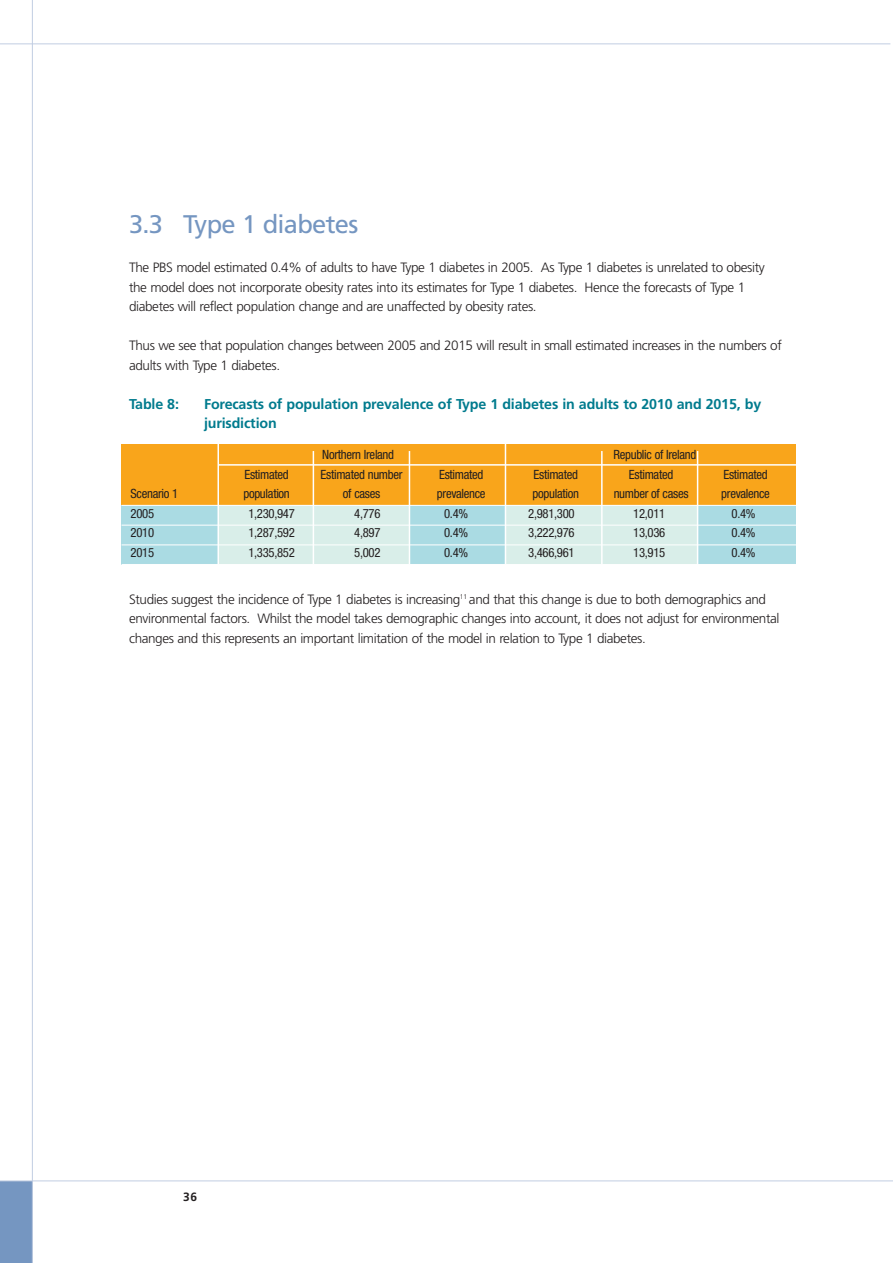
<style>
.page{position:relative;width:893px;height:1263px;background:#fff}
.page>*{position:absolute;margin:0;border:0;box-sizing:border-box;transform-origin:0 0}
.t1{font:25.5px "Frutiger";letter-spacing:-.03em;color:#7596c1}
.t2{font:700 14.25px/19.5px "Frutiger";letter-spacing:-.01em;color:#007b8e}
.t3{font:300 13.5px/19.5px "Frutiger";letter-spacing:-.03em;color:#231f20}
.t4{font:condensed 12.75px "Helvetica Neue";letter-spacing:-.025em;color:#231f20}
.t5{font:700 12px "Frutiger";color:#231f20}
</style>
<div class="page">
<div style="left:0;top:1181px;width:33px;height:82px;background:#7596c1"></div>
<hr style="left:32px;top:0;width:1px;height:1263px;background:#c1cde2">
<hr style="left:0;top:1180px;width:893px;height:1px;background:#c1cde2">
<hr style="left:0;top:43px;width:890px;height:1px;background:#c1cde2">
<div style="left:122px;top:459px;width:674px;height:105px;background:#aadbe3"></div>
<div style="left:122px;top:485px;width:287px;height:79px;background:#d9eee9"></div>
<div style="left:122px;top:485px;width:96px;height:79px;background:#aadbe3"></div>
<div style="left:506px;top:485px;width:192px;height:79px;background:#d9eee9"></div>
<div style="left:122px;top:444px;width:674px;height:60px;background:#f9a51b"></div>
<hr style="left:219px;top:464px;width:577px;height:2px;background:#fff">
<hr style="left:122px;top:505px;width:674px;height:1px;background:#fff">
<hr style="left:122px;top:525px;width:674px;height:1px;background:#fff">
<hr style="left:122px;top:544px;width:674px;height:1px;background:#fff">
<hr style="left:601px;top:451px;width:2px;height:113px;background:#fff">
<hr style="left:697px;top:451px;width:1px;height:113px;background:#fff">
<hr style="left:217px;top:442px;width:2px;height:122px;background:#fff">
<hr style="left:505px;top:442px;width:1px;height:122px;background:#fff">
<hr style="left:409px;top:451px;width:1px;height:113px;background:#fff">
<hr style="left:313px;top:451px;width:1px;height:113px;background:#fff">
<h1 class="t1" style="left:129px;top:214px;width:231px">3.3 Type 1 diabetes</h1>
<p class="t3" style="left:129px;top:259px;width:637px">The PBS model estimated 0.4% of adults to have Type 1 diabetes in 2005. As Type 1 diabetes is unrelated to obesity the model does not incorporate obesity rates into its estimates for Type 1 diabetes. Hence the forecasts of Type 1 diabetes will reflect population change and are unaffected by obesity rates.</p>
<p class="t3" style="left:129px;top:337px;width:654px">Thus we see that population changes between 2005 and 2015 will result in small estimated increases in the numbers of adults with Type 1 diabetes.</p>
<p class="t2" style="left:129px;top:395px;width:51px">Table 8:</p>
<p class="t2" style="left:204px;top:395px;width:559px">Forecasts of population prevalence of Type 1 diabetes in adults to 2010 and 2015, by jurisdiction</p>
<p class="t4" style="left:322px;top:450px;width:73px">Northern Ireland</p>
<p class="t4" style="left:613px;top:450px;width:84px">Republic of Ireland</p>
<p class="t4" style="left:244px;top:469px;width:46px">Estimated</p>
<p class="t4" style="left:321px;top:469px;width:83px">Estimated number</p>
<p class="t4" style="left:439px;top:469px;width:46px">Estimated</p>
<p class="t4" style="left:534px;top:469px;width:46px">Estimated</p>
<p class="t4" style="left:629px;top:469px;width:46px">Estimated</p>
<p class="t4" style="left:723px;top:469px;width:46px">Estimated</p>
<p class="t4" style="left:131px;top:489px;width:49px">Scenario 1</p>
<p class="t4" style="left:243px;top:489px;width:48px">population</p>
<p class="t4" style="left:343px;top:489px;width:39px">of cases</p>
<p class="t4" style="left:437px;top:489px;width:50px">prevalence</p>
<p class="t4" style="left:533px;top:489px;width:48px">population</p>
<p class="t4" style="left:614px;top:489px;width:76px">number of cases</p>
<p class="t4" style="left:721px;top:489px;width:50px">prevalence</p>
<p class="t4" style="left:131px;top:508px;width:25px">2005</p>
<p class="t4" style="left:248px;top:508px;width:48px">1,230,947</p>
<p class="t4" style="left:354px;top:508px;width:28px">4,776</p>
<p class="t4" style="left:444px;top:508px;width:26px">0.4%</p>
<p class="t4" style="left:528px;top:508px;width:48px">2,981,300</p>
<p class="t4" style="left:633px;top:508px;width:34px">12,011</p>
<p class="t4" style="left:732px;top:508px;width:26px">0.4%</p>
<p class="t4" style="left:131px;top:528px;width:25px">2010</p>
<p class="t4" style="left:248px;top:528px;width:48px">1,287,592</p>
<p class="t4" style="left:354px;top:528px;width:28px">4,897</p>
<p class="t4" style="left:444px;top:528px;width:26px">0.4%</p>
<p class="t4" style="left:528px;top:528px;width:48px">3,222,976</p>
<p class="t4" style="left:633px;top:528px;width:34px">13,036</p>
<p class="t4" style="left:732px;top:528px;width:26px">0.4%</p>
<p class="t4" style="left:131px;top:547px;width:25px">2015</p>
<p class="t4" style="left:248px;top:547px;width:48px">1,335,852</p>
<p class="t4" style="left:354px;top:547px;width:28px">5,002</p>
<p class="t4" style="left:444px;top:547px;width:26px">0.4%</p>
<p class="t4" style="left:528px;top:547px;width:48px">3,466,961</p>
<p class="t4" style="left:633px;top:547px;width:34px">13,915</p>
<p class="t4" style="left:732px;top:547px;width:26px">0.4%</p>
<p class="t3" style="left:129px;top:590px;width:652px">Studies suggest the incidence of Type 1 diabetes is increasing<sup>11</sup> and that this change is due to both demographics and environmental factors. Whilst the model takes demographic changes into account, it does not adjust for environmental changes and this represents an important limitation of the model in relation to Type 1 diabetes.</p>
<p class="t5" style="left:183px;top:1192px;width:15px">36</p>
</div>
